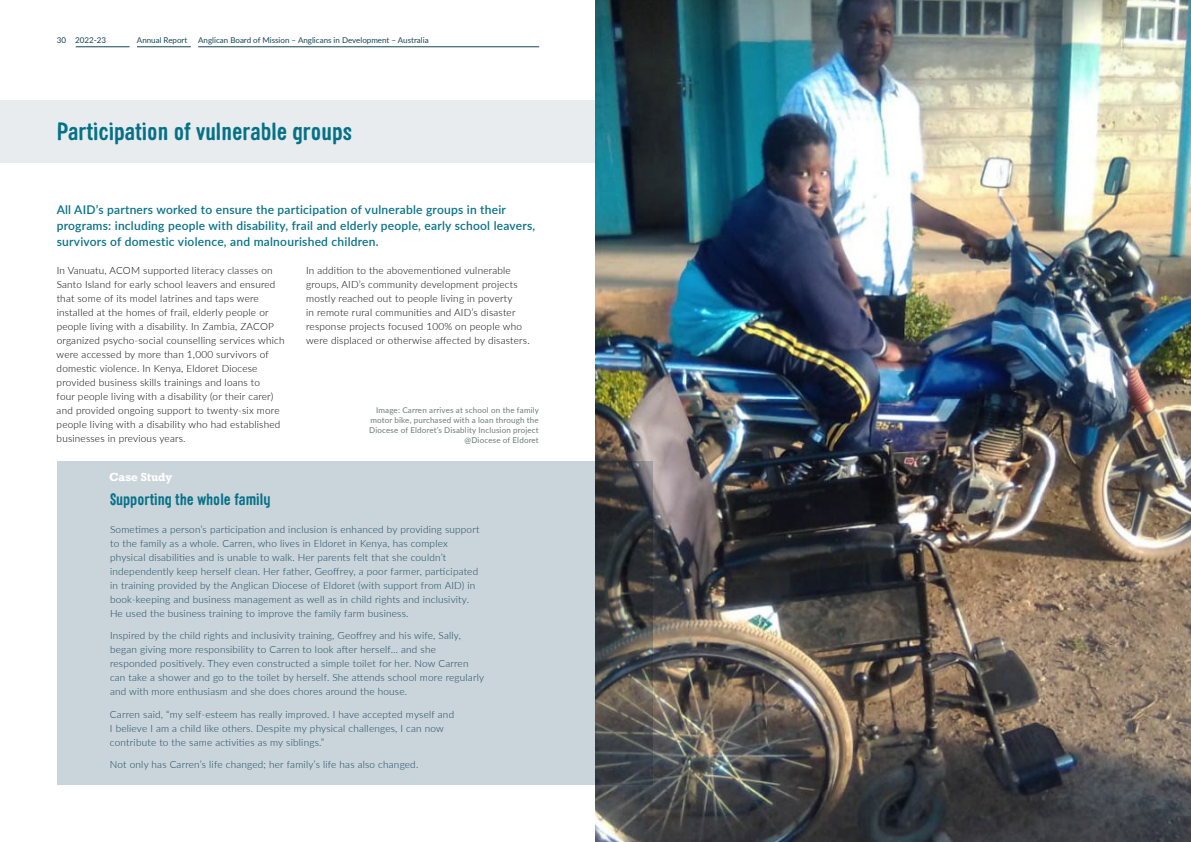
<style>
.page{position:relative;width:1191px;height:842px;background:#fff}
.page>*{position:absolute;margin:0;border:0;box-sizing:border-box;transform-origin:0 0}
.t1{font:700 24px "Sini";color:#057187}
.t2{font:700 16px "Sini";color:#057187}
.t3{font:600 12px/16px "Lato";letter-spacing:.02em;color:#057187}
.t4{font:700 11px "Rockwell";color:#fff}
.t5{font:300 10px/14px "Lato";letter-spacing:.02em;color:#154458}
.t6{font:300 10px/14px "Lato";letter-spacing:.02em;color:#000}
.t7{font:8px/10px "Lato";letter-spacing:.02em;color:#6b7c74;text-align:right}
.t8{font:8px "Lato";color:#154458}
</style>
<div class="page">
<div style="left:0;top:101px;width:595px;height:62px;background:#e8ecee"></div>
<div style="left:57px;top:461px;width:538px;height:324px;background:#cad4db"></div>
<hr style="left:76px;top:46px;width:54px;height:1px;background:#154458">
<hr style="left:137px;top:46px;width:54px;height:1px;background:#154458">
<hr style="left:198px;top:46px;width:341px;height:1px;background:#154458">
<img style="left:595px;top:0;width:596px;height:842px">
<svg style="left:595px;top:461px;width:57px;height:324px;background:#434444"></svg>
<p class="t8" style="left:57px;top:34px;width:51px">30 2022-23</p>
<p class="t8" style="left:137px;top:34px;width:52px">Annual Report</p>
<p class="t8" style="left:198px;top:34px;width:232px">Anglican Board of Mission – Anglicans in Development – Australia</p>
<h1 class="t1" style="left:57px;top:116px;width:297px">Participation of vulnerable groups</h1>
<p class="t3" style="left:57px;top:201px;width:480px">All AID’s partners worked to ensure the participation of vulnerable groups in their programs: including people with disability, frail and elderly people, early school leavers, survivors of domestic violence, and malnourished children.</p>
<p class="t6" style="left:57px;top:263px;width:229px">In Vanuatu, ACOM supported literacy classes on Santo Island for early school leavers and ensured that some of its model latrines and taps were installed at the homes of frail, elderly people or people living with a disability. In Zambia, ZACOP organized psycho-social counselling services which were accessed by more than 1,000 survivors of domestic violence. In Kenya, Eldoret Diocese provided business skills trainings and loans to<br>four people living with a disability (or their carer) and provided ongoing support to twenty-six more people living with a disability who had established businesses in previous years.</p>
<p class="t6" style="left:306px;top:263px;width:225px">In addition to the abovementioned vulnerable groups, AID’s community development projects mostly reached out to people living in poverty<br>in remote rural communities and AID’s disaster response projects focused 100% on people who were displaced or otherwise affected by disasters.</p>
<p class="t7" style="left:369px;top:405px;width:171px">Image: Carren arrives at school on the family motor bike, purchased with a loan through the Diocese of Eldoret’s Disablity Inclusion project @Diocese of Eldoret</p>
<p class="t4" style="left:109px;top:470px;width:65px">Case Study</p>
<h2 class="t2" style="left:110px;top:489px;width:162px">Supporting the whole family</h2>
<p class="t5" style="left:110px;top:522px;width:371px">Sometimes a person’s participation and inclusion is enhanced by providing support to the family as a whole. Carren, who lives in Eldoret in Kenya, has complex physical disabilities and is unable to walk. Her parents felt that she couldn’t independently keep herself clean. Her father, Geoffrey, a poor farmer, participated in training provided by the Anglican Diocese of Eldoret (with support from AID) in book-keeping and business management as well as in child rights and inclusivity.<br>He used the business training to improve the family farm business.</p>
<p class="t5" style="left:110px;top:628px;width:376px">Inspired by the child rights and inclusivity training, Geoffrey and his wife, Sally, began giving more responsibility to Carren to look after herself… and she responded positively. They even constructed a simple toilet for her. Now Carren can take a shower and go to the toilet by herself. She attends school more regularly and with more enthusiasm and she does chores around the house.</p>
<p class="t5" style="left:110px;top:707px;width:346px">Carren said, “my self-esteem has really improved. I have accepted myself and<br>I believe I am a child like others. Despite my physical challenges, I can now contribute to the same activities as my siblings.”</p>
<p class="t5" style="left:110px;top:757px;width:310px">Not only has Carren’s life changed; her family’s life has also changed.</p>
</div>
